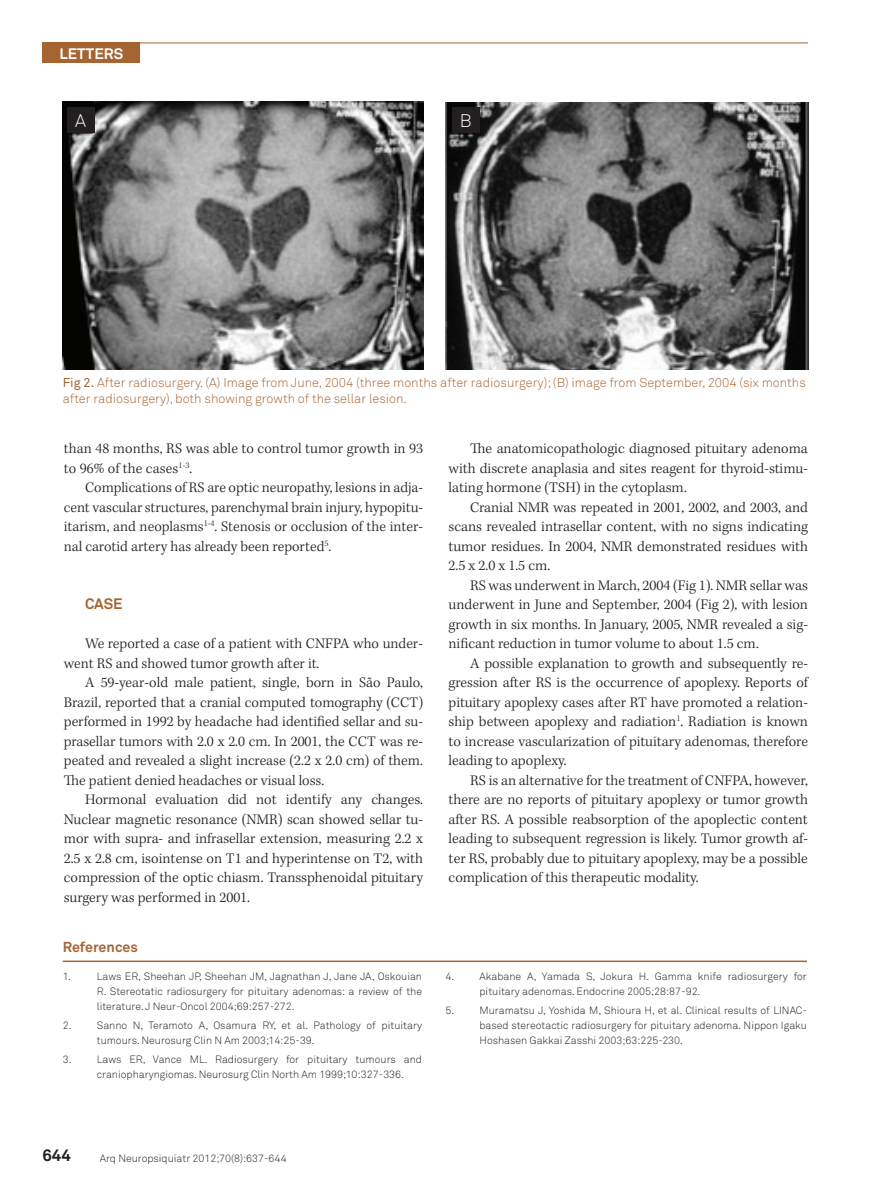
<style>
.page{position:relative;width:893px;height:1191px;background:#fff}
.page>*{position:absolute;margin:0;border:0;box-sizing:border-box;transform-origin:0 0}
._06_2_tabela_texto{font:18px "Akkurat Light Pro";color:#fff}
.t1{font:700 16.5px "Akkurat Pro";color:#231f20}
._04_0_texto{font:300 15px/19.5px "Kepler Std";color:#231f20;text-align:justify}
.t2{font:700 15px "Akkurat Pro";color:#fff}
._05_0_sub1{font:700 15px "Akkurat Pro";color:#a76433}
._07_0_título_de_refe{font:700 14.25px "Akkurat Pro";color:#a76433}
._06_0_título_de_tabe{font:12.75px/15.3px "Akkurat Light Pro";color:#a76433}
._07_1_referências{font:10.5px/15px "Akkurat Light Pro";color:#231f20}
.s1{font-family:"Akkurat Pro"}
</style>
<div class="page">
<div style="left:43px;top:43px;width:97px;height:20px;background:#a76433"></div>
<hr style="left:43px;top:43px;width:765px;height:1px;background:#a76433">
<img style="left:63px;top:101px;width:361px;height:268px">
<img style="left:445px;top:102px;width:364px;height:267px">
<div style="left:67px;top:107px;width:27px;height:25px;background:#231f20"></div>
<div style="left:452px;top:107px;width:27px;height:25px;background:#231f20"></div>
<hr style="left:63px;top:960px;width:744px;height:2px;background:#a76433">
<p class="t2" style="left:60px;top:44px;width:65px">LETTERS</p>
<p class="_06_2_tabela_texto" style="left:75px;top:110px;width:12px">A</p>
<p class="_06_2_tabela_texto" style="left:460px;top:110px;width:13px">B</p>
<p class="_06_0_título_de_tabe" style="left:63px;top:375px;width:745px"><span class="s1">Fig 2.</span> After radiosurgery. (A) Image from June, 2004 (three months after radiosurgery); (B) image from September, 2004 (six months after radiosurgery), both showing growth of the sellar lesion.</p>
<p class="_04_0_texto" style="left:64px;top:439px;width:361px">than 48 months, RS was able to control tumor growth in 93 to 96% of the cases<sup>1-3</sup>.</p>
<p class="_04_0_texto" style="left:64px;top:478px;width:361px;text-indent:21px">Complications of RS are optic neuropathy, lesions in adja&shy;cent vascular structures, parenchymal brain injury, hypopitu&shy;itarism, and neoplasms<sup>1-4</sup>. Stenosis or occlusion of the inter&shy;nal carotid artery has already been reported<sup>5</sup>.</p>
<p class="_05_0_sub1" style="left:85px;top:594px;width:39px">CASE</p>
<p class="_04_0_texto" style="left:64px;top:634px;width:361px;text-indent:21px">We reported a case of a patient with CNFPA who under&shy;went RS and showed tumor growth after it.</p>
<p class="_04_0_texto" style="left:64px;top:673px;width:361px;text-indent:21px">A 59-year-old male patient, single, born in São Paulo, Brazil, reported that a cranial computed tomography (CCT) performed in 1992 by headache had identified sellar and su&shy;prasellar tumors with 2.0 x 2.0 cm. In 2001, the CCT was re&shy;peated and revealed a slight increase (2.2 x 2.0 cm) of them.<br>The patient denied headaches or visual loss.</p>
<p class="_04_0_texto" style="left:64px;top:790px;width:361px;text-indent:21px">Hormonal evaluation did not identify any changes.<br>Nuclear magnetic resonance (NMR) scan showed sellar tu&shy;mor with supra- and infrasellar extension, measuring 2.2 x 2.5 x 2.8 cm, isointense on T1 and hyperintense on T2, with compression of the optic chiasm. Transsphenoidal pituitary surgery was performed in 2001.</p>
<p class="_07_0_título_de_refe" style="left:63px;top:938px;width:77px">References</p>
<p class="_07_1_referências" style="left:63px;top:968px;width:10px">1.</p>
<p class="_07_1_referências" style="left:97px;top:968px;width:327px;text-align:justify">Laws ER, Sheehan JP, Sheehan JM, Jagnathan J, Jane JA, Oskouian R. Stereotatic radiosurgery for pituitary adenomas: a review of the literature. J Neur-Oncol 2004;69:257-272.</p>
<p class="_07_1_referências" style="left:63px;top:1017px;width:10px">2.</p>
<p class="_07_1_referências" style="left:97px;top:1017px;width:327px">Sanno N, Teramoto A, Osamura RY, et al. Pathology of pituitary tumours. Neurosurg Clin N Am 2003;14:25-39.</p>
<p class="_07_1_referências" style="left:63px;top:1052px;width:10px">3.</p>
<p class="_07_1_referências" style="left:97px;top:1052px;width:327px">Laws ER, Vance ML. Radiosurgery for pituitary tumours and craniopharyngiomas. Neurosurg Clin North Am 1999;10:327-336.</p>
<p class="_04_0_texto" style="left:449px;top:439px;width:361px;text-indent:21px">The anatomicopathologic diagnosed pituitary adenoma with discrete anaplasia and sites reagent for thyroid-stimu&shy;lating hormone (TSH) in the cytoplasm.</p>
<p class="_04_0_texto" style="left:449px;top:498px;width:361px;text-indent:21px">Cranial NMR was repeated in 2001, 2002, and 2003, and scans revealed intrasellar content, with no signs indicating tumor residues. In 2004, NMR demonstrated residues with 2.5 x 2.0 x 1.5 cm.</p>
<p class="_04_0_texto" style="left:449px;top:576px;width:361px;text-indent:21px">RS was underwent in March, 2004 (Fig 1). NMR sellar was underwent in June and September, 2004 (Fig 2), with lesion growth in six months. In January, 2005, NMR revealed a sig&shy;nificant reduction in tumor volume to about 1.5 cm.</p>
<p class="_04_0_texto" style="left:449px;top:654px;width:361px;text-indent:21px">A possible explanation to growth and subsequently re&shy;gression after RS is the occurrence of apoplexy. Reports of pituitary apoplexy cases after RT have promoted a relation&shy;ship between apoplexy and radiation<sup>1</sup>. Radiation is known to increase vascularization of pituitary adenomas, therefore leading to apoplexy.</p>
<p class="_04_0_texto" style="left:449px;top:771px;width:361px;text-indent:21px">RS is an alternative for the treatment of CNFPA, however, there are no reports of pituitary apoplexy or tumor growth after RS. A possible reabsorption of the apoplectic content leading to subsequent regression is likely. Tumor growth af&shy;ter RS, probably due to pituitary apoplexy, may be a possible complication of this therapeutic modality.</p>
<p class="_07_1_referências" style="left:445px;top:968px;width:10px">4.</p>
<p class="_07_1_referências" style="left:479px;top:968px;width:329px">Akabane A, Yamada S, Jokura H. Gamma knife radiosurgery for pituitary adenomas. Endocrine 2005;28:87-92.</p>
<p class="_07_1_referências" style="left:445px;top:1002px;width:10px">5.</p>
<p class="_07_1_referências" style="left:479px;top:1002px;width:329px;text-align:justify">Muramatsu J, Yoshida M, Shioura H, et al. Clinical results of LINAC&shy;based stereotactic radiosurgery for pituitary adenoma. Nippon Igaku Hoshasen Gakkai Zasshi 2003;63:225-230.</p>
<p class="t1" style="left:43px;top:1145px;width:30px">644</p>
<p class="_07_1_referências" style="left:100px;top:1150px;width:188px">Arq Neuropsiquiatr 2012;70(8):637-644</p>
</div>
